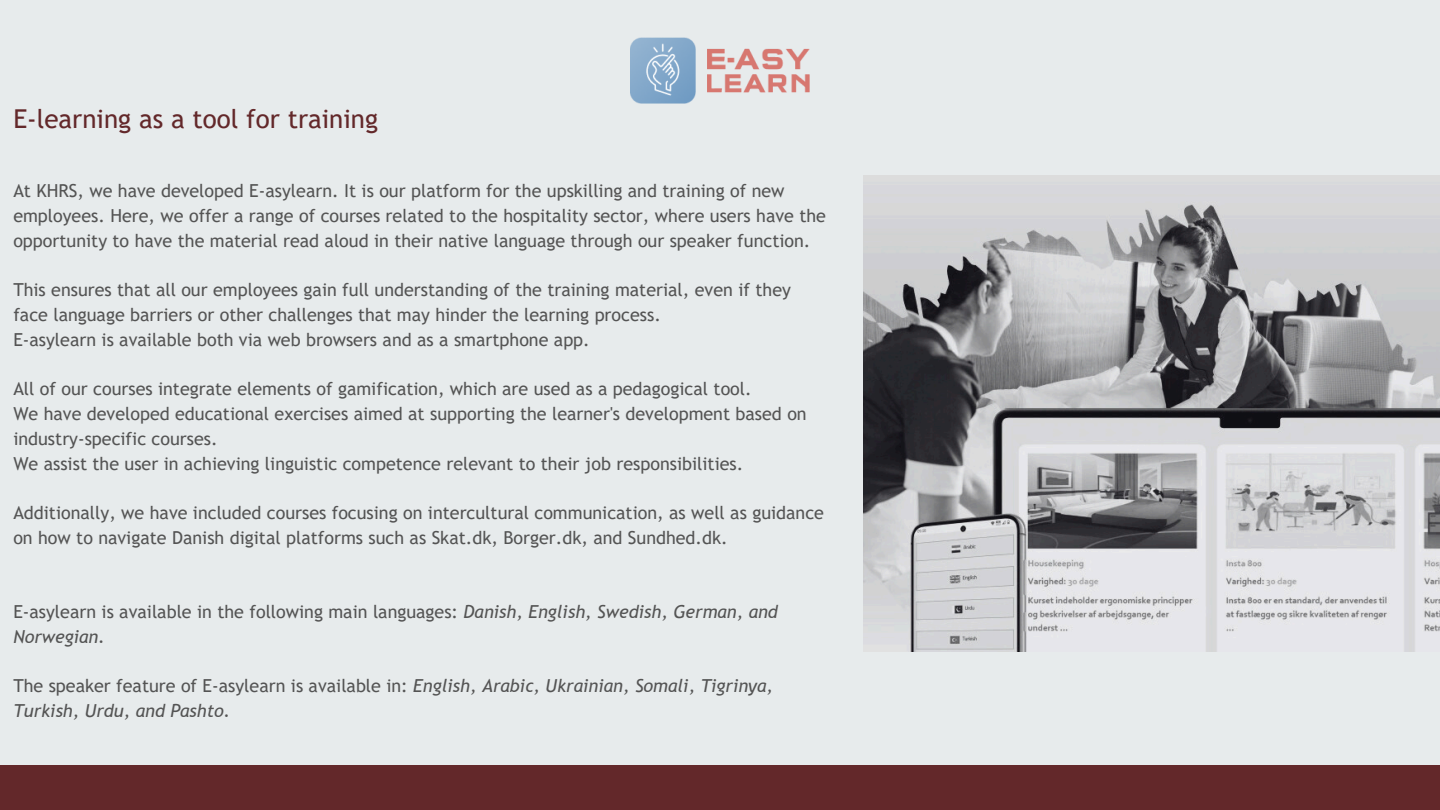
<style>
.page{position:relative;width:1440px;height:810px;background:#e7ebec}
.page>*{position:absolute;margin:0;border:0;box-sizing:border-box;transform-origin:0 0}
.t1{font:26px "Trebuchet MS";color:#63282a}
.t2{font:17.9px/24.8px "Trebuchet MS";color:#545454}
.t3{font:italic 17.9px/24.8px "Trebuchet MS";color:#545454}
.s1{font-style:italic}
.s2{font-style:normal}
</style>
<div class="page">
<img style="left:631px;top:38px;width:178px;height:66px">
<img style="left:863px;top:175px;width:577px;height:477px">
<div style="left:0;top:766px;width:1440px;height:44px;background:#63282a"></div>
<p class="t1" style="left:13px;top:104px;width:366px">E-learning as a tool for training</p>
<h1 class="t2" style="left:13px;top:178px;width:814px">At KHRS, we have developed E-asylearn. It is our platform for the upskilling and training of new employees. Here, we offer a range of courses related to the hospitality sector, where users have the opportunity to have the material read aloud in their native language through our speaker function.</h1>
<p class="t2" style="left:13px;top:277px;width:779px">This ensures that all our employees gain full understanding of the training material, even if they face language barriers or other challenges that may hinder the learning process.</p>
<p class="t2" style="left:13px;top:327px;width:578px">E-asylearn is available both via web browsers and as a smartphone app.</p>
<p class="t2" style="left:13px;top:376px;width:740px">All of our courses integrate elements of gamification, which are used as a pedagogical tool.</p>
<p class="t2" style="left:13px;top:401px;width:795px">We have developed educational exercises aimed at supporting the learner's development based on industry-specific courses.</p>
<p class="t2" style="left:13px;top:451px;width:732px">We assist the user in achieving linguistic competence relevant to their job responsibilities.</p>
<p class="t2" style="left:13px;top:500px;width:812px">Additionally, we have included courses focusing on intercultural communication, as well as guidance on how to navigate Danish digital platforms such as Skat.dk, Borger.dk, and Sundhed.dk.</p>
<p class="t2" style="left:13px;top:599px;width:766px">E-asylearn is available in the following main languages: <span class="s1">Danish, English, Swedish, German, and<br>Norwegian.</span></p>
<p class="t3" style="left:13px;top:673px;width:761px"><span class="s2">The speaker feature of E-asylearn is available in:</span> English, Arabic, Ukrainian, Somali, Tigrinya,<br>Turkish, Urdu, and Pashto.</p>
</div>
